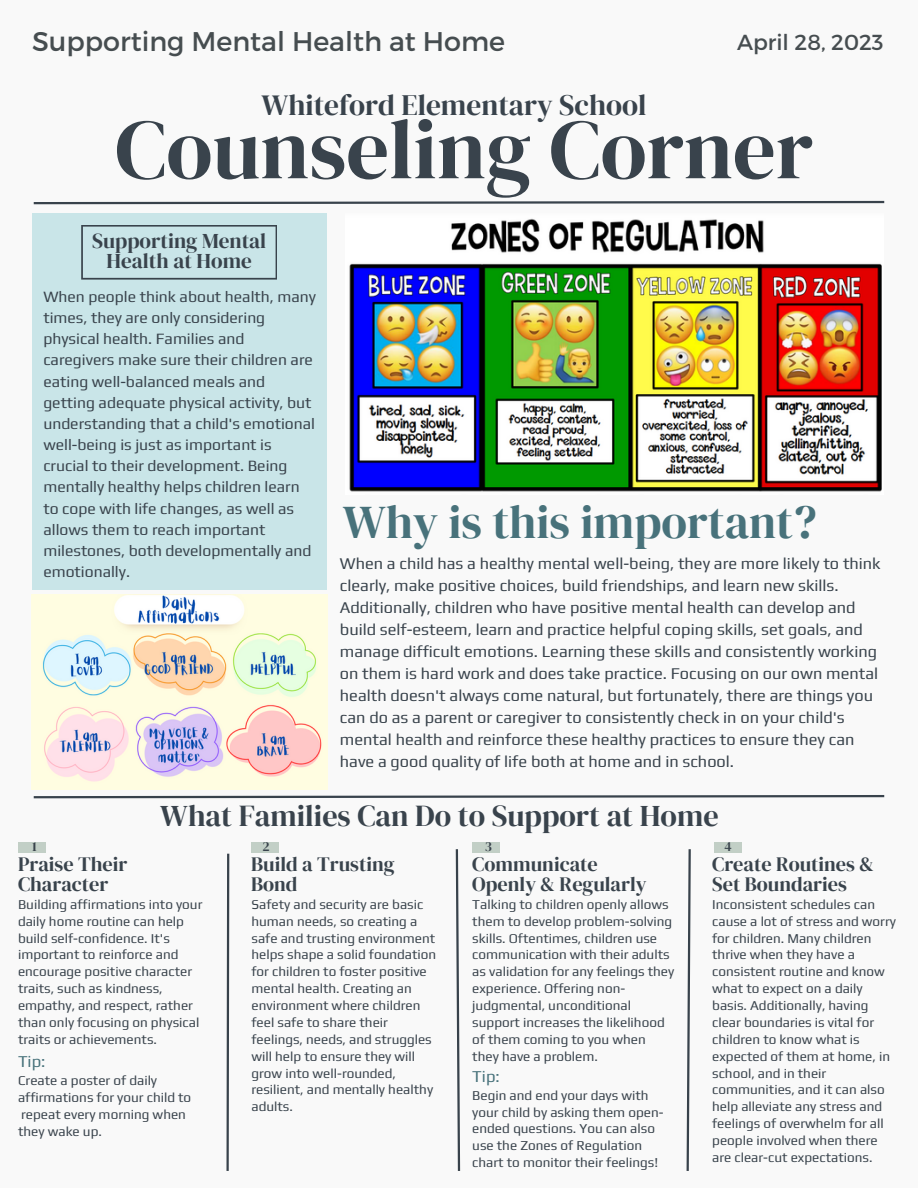
<style>
.page{position:relative;width:918px;height:1188px;background:#f9f9f9}
.page>*{position:absolute;margin:0;border:0;box-sizing:border-box;transform-origin:0 0}
.t1{font:84.6px "DM Serif Display";color:#39434c}
.t2{font:46.95px "DM Serif Display";color:#48727b}
.t3{font:30.15px "DM Serif Display";color:#39434c}
.t4{font:29.4px "DM Serif Display";color:#39434c}
.t5{font:27px "Montserrat";color:#464d50}
.t6{font:21.75px "Montserrat";color:#464d50}
.t7{font:21.15px/20.2px "DM Serif Display";color:#39434c;text-align:center}
.t8{font:20.25px/20.2px "DM Serif Display";color:#39434c}
.t9{font:16.5px "Play";color:#48727b}
.t10{font:16.35px/22px "Play";color:#39434c}
.t11{font:15.75px/21.1px "Play";color:#39434c}
.t12{font:13.5px/16.8px "Play";color:#39434c}
.t13{font:13.5px "DM Serif Display";color:#39434c}
</style>
<div class="page">
<svg style="left:33px;top:200px;width:852px;height:5px"></svg>
<svg style="left:226px;top:853px;width:4px;height:318px"></svg>
<svg style="left:455px;top:849px;width:6px;height:322px"></svg>
<div style="left:472px;top:842px;width:28px;height:11px;background:#c2cfc6"></div>
<div style="left:251px;top:842px;width:28px;height:11px;background:#c2cfc6"></div>
<div style="left:18px;top:842px;width:28px;height:11px;background:#c2cfc6"></div>
<svg style="left:686px;top:849px;width:5px;height:322px"></svg>
<div style="left:714px;top:842px;width:28px;height:11px;background:#c2cfc6"></div>
<div style="left:32px;top:213px;width:295px;height:376px;background:#c9e5e8"></div>
<svg style="left:81px;top:225px;width:196px;height:55px"></svg>
<svg style="left:33px;top:795px;width:852px;height:4px"></svg>
<img style="left:32px;top:595px;width:296px;height:195px">
<img style="left:349px;top:219px;width:533px;height:273px">
<h3 class="t5" style="left:32px;top:24px;width:475px">Supporting Mental Health at Home</h3>
<h3 class="t6" style="left:737px;top:28px;width:148px">April 28, 2023</h3>
<h3 class="t4" style="left:261px;top:85px;width:386px">Whiteford Elementary School</h3>
<h1 class="t1" style="left:115px;top:91px;width:699px">Counseling Corner</h1>
<h3 class="t7" style="left:92px;top:230px;width:176px">Supporting Mental<br>Health at Home</h3>
<p class="t11" style="left:43px;top:286px;width:274px">When people think about health, many times, they are only considering physical health. Families and caregivers make sure their children are eating well-balanced meals and getting adequate physical activity, but understanding that a child's emotional well-being is just as important is crucial to their development. Being mentally healthy helps children learn to cope with life changes, as well as allows them to reach important milestones, both developmentally and emotionally.</p>
<h2 class="t2" style="left:343px;top:489px;width:476px">Why is this important?</h2>
<p class="t10" style="left:340px;top:552px;width:542px">When a child has a healthy mental well-being, they are more likely to think clearly, make positive choices, build friendships, and learn new skills.<br>Additionally, children who have positive mental health can develop and build self-esteem, learn and practice helpful coping skills, set goals, and manage difficult emotions. Learning these skills and consistently working on them is hard work and does take practice. Focusing on our own mental health doesn't always come natural, but fortunately, there are things you can do as a parent or caregiver to consistently check in on your child's mental health and reinforce these healthy practices to ensure they can have a good quality of life both at home and in school.</p>
<p class="t13" style="left:32px;top:837px;width:6px">1</p>
<h3 class="t8" style="left:18px;top:853px;width:111px">Praise Their<br>Character</h3>
<h3 class="t3" style="left:160px;top:795px;width:560px">What Families Can Do to Support at Home</h3>
<p class="t13" style="left:262px;top:837px;width:9px">2</p>
<h3 class="t8" style="left:251px;top:853px;width:145px">Build a Trusting<br>Bond</h3>
<p class="t13" style="left:485px;top:837px;width:9px">3</p>
<h3 class="t8" style="left:472px;top:853px;width:176px">Communicate<br>Openly &amp; Regularly</h3>
<p class="t13" style="left:725px;top:837px;width:9px">4</p>
<h3 class="t8" style="left:712px;top:853px;width:163px">Create Routines &amp;<br>Set Boundaries</h3>
<p class="t12" style="left:18px;top:896px;width:186px">Building affirmations into your daily home routine can help build self-confidence. It's important to reinforce and encourage positive character traits, such as kindness, empathy, and respect, rather than only focusing on physical traits or achievements.</p>
<p class="t9" style="left:18px;top:1052px;width:29px">Tip:</p>
<p class="t12" style="left:18px;top:1072px;width:175px">Create a poster of daily affirmations for your child to repeat every morning when they wake up.</p>
<p class="t9" style="left:472px;top:1066px;width:29px">Tip:</p>
<p class="t12" style="left:251px;top:896px;width:186px">Safety and security are basic human needs, so creating a safe and trusting environment helps shape a solid foundation for children to foster positive mental health. Creating an environment where children feel safe to share their feelings, needs, and struggles will help to ensure they will grow into well-rounded, resilient, and mentally healthy adults.</p>
<p class="t12" style="left:472px;top:896px;width:204px">Talking to children openly allows them to develop problem-solving skills. Oftentimes, children use communication with their adults as validation for any feelings they experience. Offering non&shy;judgmental, unconditional support increases the likelihood of them coming to you when they have a problem.</p>
<p class="t12" style="left:472px;top:1086px;width:193px">Begin and end your days with your child by asking them open&shy;ended questions. You can also use the Zones of Regulation chart to monitor their feelings!</p>
<p class="t12" style="left:712px;top:896px;width:185px">Inconsistent schedules can cause a lot of stress and worry for children. Many children thrive when they have a consistent routine and know what to expect on a daily basis. Additionally, having clear boundaries is vital for children to know what is expected of them at home, in school, and in their communities, and it can also help alleviate any stress and feelings of overwhelm for all people involved when there are clear-cut expectations.</p>
</div>
